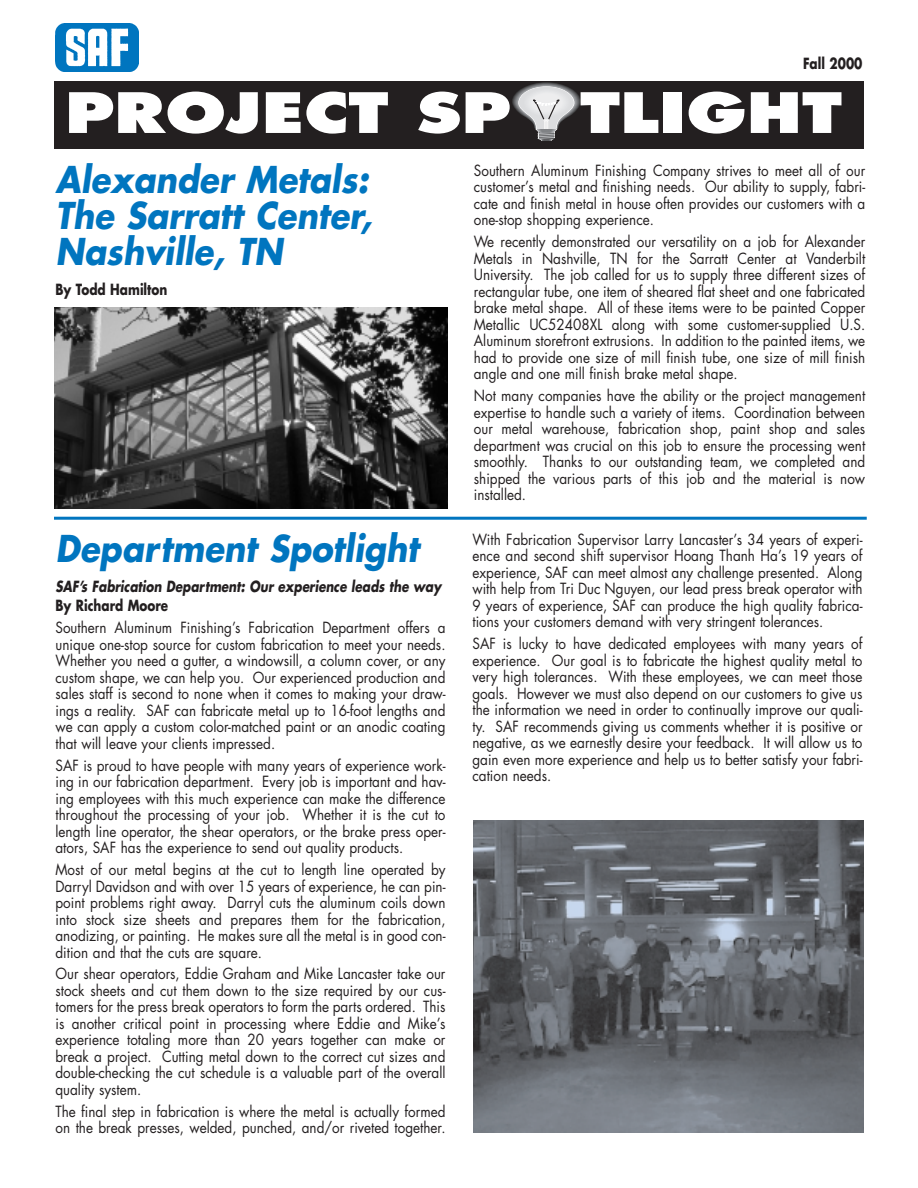
<style>
.page{position:relative;width:918px;height:1188px;background:#fff}
.page>*{position:absolute;margin:0;border:0;box-sizing:border-box;transform-origin:0 0}
.t1{font:italic 700 36px/36px "Futura";color:#0075bf;text-align:justify;scale:.9 1}
.t2{font:15px/16.5px "Futura";color:#231f20;text-align:justify;scale:.9 1}
.t3{font:italic 700 15px "Futura";color:#231f20;scale:.8 1}
.t4{font:700 15px "Futura";color:#231f20;scale:.8 1}
</style>
<div class="page">
<img style="left:474px;top:820px;width:390px;height:312px">
<img style="left:55px;top:24px;width:84px;height:48px">
<hr style="left:54px;top:517px;width:813px;height:3px;background:#0075bf">
<div style="left:54px;top:81px;width:810px;height:68px;background:#231f20"></div>
<div style="left:495px;top:81px;width:103px;height:63px;background:#231f20"></div>
<svg style="left:69px;top:92px;width:189px;height:42px"></svg>
<svg style="left:266px;top:92px;width:122px;height:42px"></svg>
<svg style="left:418px;top:92px;width:42px;height:42px"></svg>
<svg style="left:466px;top:82px;width:192px;height:59px"></svg>
<div style="left:664px;top:92px;width:18px;height:41px;background:#fff"></div>
<svg style="left:689px;top:92px;width:55px;height:42px"></svg>
<svg style="left:751px;top:92px;width:90px;height:41px"></svg>
<img style="left:54px;top:307px;width:393px;height:202px">
<p class="t4" style="left:803px;top:56px;width:76px">Fall 2000</p>
<h1 class="t1" style="left:56px;top:165px;width:353px">Alexander Metals:<br>The Sarratt Center, Nashville, TN</h1>
<p class="t4" style="left:56px;top:282px;width:141px">By Todd Hamilton</p>
<h1 class="t1" style="left:56px;top:534px;width:405px">Department Spotlight</h1>
<p class="t3" style="left:56px;top:579px;width:484px">SAF’s Fabrication Department: Our experience leads the way</p>
<p class="t4" style="left:56px;top:599px;width:142px">By Richard Moore</p>
<p class="t2" style="left:56px;top:621px;width:435px">Southern Aluminum Finishing’s Fabrication Department offers a unique one-stop source for custom fabrication to meet your needs.<br>Whether you need a gutter, a windowsill, a column cover, or any custom shape, we can help you. Our experienced production and sales staff is second to none when it comes to making your draw&shy;ings a reality. SAF can fabricate metal up to 16-foot lengths and we can apply a custom color-matched paint or an anodic coating that will leave your clients impressed.</p>
<p class="t2" style="left:56px;top:758px;width:435px">SAF is proud to have people with many years of experience work&shy;ing in our fabrication department. Every job is important and hav&shy;ing employees with this much experience can make the difference throughout the processing of your job. Whether it is the cut to length line operator, the shear operators, or the brake press oper&shy;ators, SAF has the experience to send out quality products.</p>
<p class="t2" style="left:56px;top:863px;width:435px">Most of our metal begins at the cut to length line operated by Darryl Davidson and with over 15 years of experience, he can pin&shy;point problems right away. Darryl cuts the aluminum coils down into stock size sheets and prepares them for the fabrication, anodizing, or painting. He makes sure all the metal is in good con&shy;dition and that the cuts are square.</p>
<p class="t2" style="left:56px;top:967px;width:435px">Our shear operators, Eddie Graham and Mike Lancaster take our stock sheets and cut them down to the size required by our cus&shy;tomers for the press break operators to form the parts ordered. This is another critical point in processing where Eddie and Mike’s experience totaling more than 20 years together can make or break a project. Cutting metal down to the correct cut sizes and double-checking the cut schedule is a valuable part of the overall quality system.</p>
<p class="t2" style="left:56px;top:1104px;width:435px">The final step in fabrication is where the metal is actually formed on the break presses, welded, punched, and/or riveted together.</p>
<p class="t2" style="left:474px;top:163px;width:436px">Southern Aluminum Finishing Company strives to meet all of our customer’s metal and finishing needs. Our ability to supply, fabri&shy;cate and finish metal in house often provides our customers with a one-stop shopping experience.</p>
<p class="t2" style="left:474px;top:235px;width:436px">We recently demonstrated our versatility on a job for Alexander Metals in Nashville, TN for the Sarratt Center at Vanderbilt University. The job called for us to supply three different sizes of rectangular tube, one item of sheared flat sheet and one fabricated brake metal shape. All of these items were to be painted Copper Metallic UC52408XL along with some customer-supplied U.S.<br>Aluminum storefront extrusions. In addition to the painted items, we had to provide one size of mill finish tube, one size of mill finish angle and one mill finish brake metal shape.</p>
<p class="t2" style="left:474px;top:389px;width:436px">Not many companies have the ability or the project management expertise to handle such a variety of items. Coordination between our metal warehouse, fabrication shop, paint shop and sales department was crucial on this job to ensure the processing went smoothly. Thanks to our outstanding team, we completed and shipped the various parts of this job and the material is now installed.</p>
<p class="t2" style="left:473px;top:532px;width:435px">With Fabrication Supervisor Larry Lancaster’s 34 years of experi&shy;ence and second shift supervisor Hoang Thanh Ha’s 19 years of experience, SAF can meet almost any challenge presented. Along with help from Tri Duc Nguyen, our lead press break operator with 9 years of experience, SAF can produce the high quality fabrica&shy;tions your customers demand with very stringent tolerances.</p>
<p class="t2" style="left:473px;top:637px;width:435px">SAF is lucky to have dedicated employees with many years of experience. Our goal is to fabricate the highest quality metal to very high tolerances. With these employees, we can meet those goals. However we must also depend on our customers to give us the information we need in order to continually improve our quali&shy;ty. SAF recommends giving us comments whether it is positive or negative, as we earnestly desire your feedback. It will allow us to gain even more experience and help us to better satisfy your fabri&shy;cation needs.</p>
</div>
